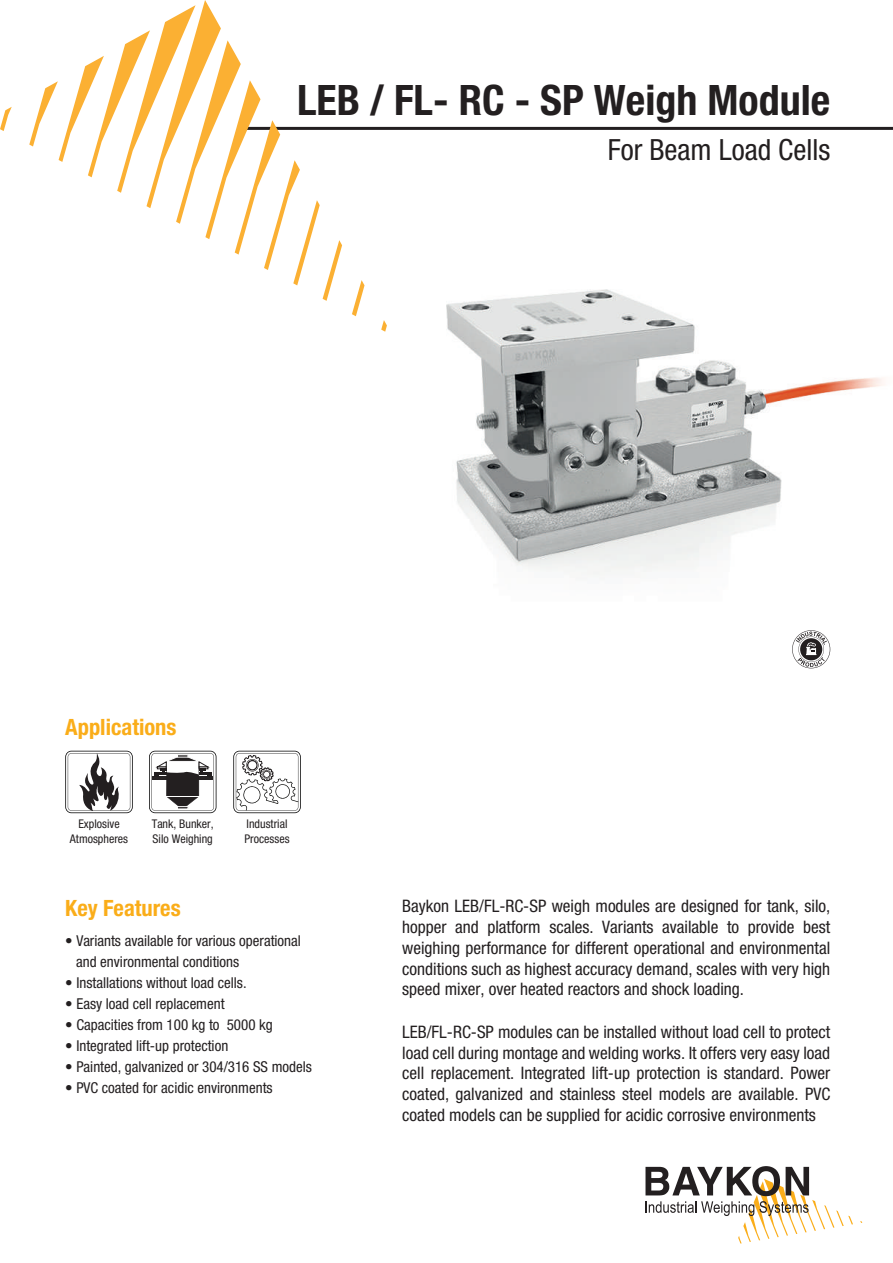
<style>
.page{position:relative;width:893px;height:1263px;background:#fff}
.page>*{position:absolute;margin:0;border:0;box-sizing:border-box;transform-origin:0 0}
.t1{font:700 condensed 42px "Helvetica Neue LT Pro";color:#231f20}
.t2{font:condensed 29.25px "Helvetica Neue LT Pro";color:#231f20}
.t3{font:700 condensed 22.5px "Helvetica Neue LT Pro";color:#faad19}
.t4{font:condensed 17.25px/21px "Helvetica Neue LT Pro";color:#231f20;text-align:justify}
.t5{font:condensed 15px/21px "Helvetica Neue LT Pro";color:#231f20}
.t6{font:condensed 12px/14.4px "Helvetica Neue LT Pro";color:#231f20}
</style>
<div class="page">
<hr style="left:241px;top:127px;width:652px;height:3px;background:#231f20">
<svg style="left:352px;top:280px;width:12px;height:36px"></svg>
<svg style="left:381px;top:320px;width:6px;height:12px"></svg>
<svg style="left:0;top:107px;width:12px;height:24px"></svg>
<svg style="left:29px;top:0;width:313px;height:301px"></svg>
<img style="left:446px;top:290px;width:438px;height:285px">
<svg style="left:792px;top:630px;width:38px;height:38px"></svg>
<svg style="left:645px;top:1166px;width:208px;height:77px"></svg>
<svg style="left:65px;top:751px;width:68px;height:62px"></svg>
<svg style="left:149px;top:751px;width:67px;height:62px"></svg>
<svg style="left:233px;top:751px;width:68px;height:62px"></svg>
<h1 class="t1" style="left:297px;top:74px;width:535px">LEB / FL- RC - SP Weigh Module</h1>
<h2 class="t2" style="left:608px;top:133px;width:224px">For Beam Load Cells</h2>
<h3 class="t3" style="left:65px;top:714px;width:113px">Applications</h3>
<p class="t6" style="left:70px;top:816px;width:60px;text-align:center">Explosive<br>Atmospheres</p>
<p class="t6" style="left:152px;top:816px;width:63px">Tank, Bunker,<br>Silo Weighing</p>
<p class="t6" style="left:245px;top:816px;width:47px">Industrial<br>Processes</p>
<h3 class="t3" style="left:65px;top:894px;width:117px">Key Features</h3>
<p class="t5" style="left:76px;top:930px;width:226px;text-indent:-11px">• Variants available for various operational and environmental conditions</p>
<p class="t5" style="left:65px;top:972px;width:183px">• Installations without load cells.</p>
<p class="t5" style="left:65px;top:993px;width:161px">• Easy load cell replacement</p>
<p class="t5" style="left:65px;top:1014px;width:209px">• Capacities from 100 kg to 5000 kg</p>
<p class="t5" style="left:65px;top:1035px;width:164px">• Integrated lift-up protection</p>
<p class="t5" style="left:65px;top:1056px;width:248px">• Painted, galvanized or 304/316 SS models</p>
<p class="t5" style="left:65px;top:1077px;width:209px">• PVC coated for acidic environments</p>
<p class="t4" style="left:402px;top:895px;width:430px">Baykon LEB/FL-RC-SP weigh modules are designed for tank, silo, hopper and platform scales. Variants available to provide best weighing performance for different operational and environmental conditions such as highest accuracy demand, scales with very high speed mixer, over heated reactors and shock loading.</p>
<p class="t4" style="left:402px;top:1021px;width:430px">LEB/FL-RC-SP modules can be installed without load cell to protect load cell during montage and welding works. It offers very easy load cell replacement. Integrated lift-up protection is standard. Power coated, galvanized and stainless steel models are available. PVC coated models can be supplied for acidic corrosive environments</p>
</div>
